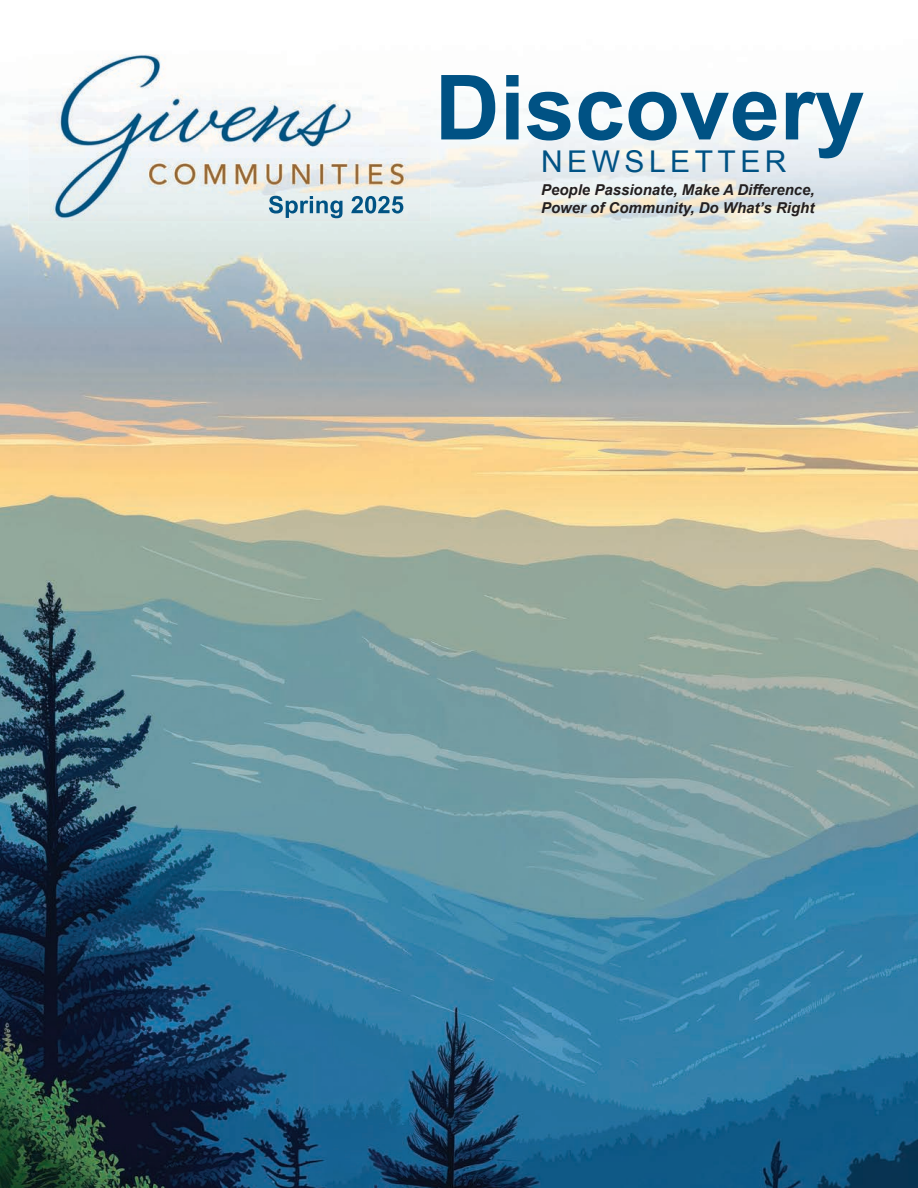
<style>
.page{position:relative;width:918px;height:1188px;background:#fff}
.page>*{position:absolute;margin:0;border:0;box-sizing:border-box;transform-origin:0 0}
.t1{font:700 90px "Arial";color:#005284}
.t2{font:30px "Arial";letter-spacing:.15em;color:#005284}
.t3{font:italic 700 15px/18px "Arial";color:#231f20}
</style>
<div class="page">
<img style="left:0;top:106px;width:918px;height:1082px">
<img style="left:28px;top:54px;width:403px;height:167px">
<img style="left:269px;top:196px;width:134px;height:22px">
<h1 class="t1" style="left:435px;top:49px;width:432px">Discovery</h1>
<h2 class="t2" style="left:541px;top:142px;width:247px">NEWSLETTER</h2>
<p class="t3" style="left:541px;top:182px;width:275px">People Passionate, Make A Difference,<br>Power of Community, Do What’s Right</p>
</div>
